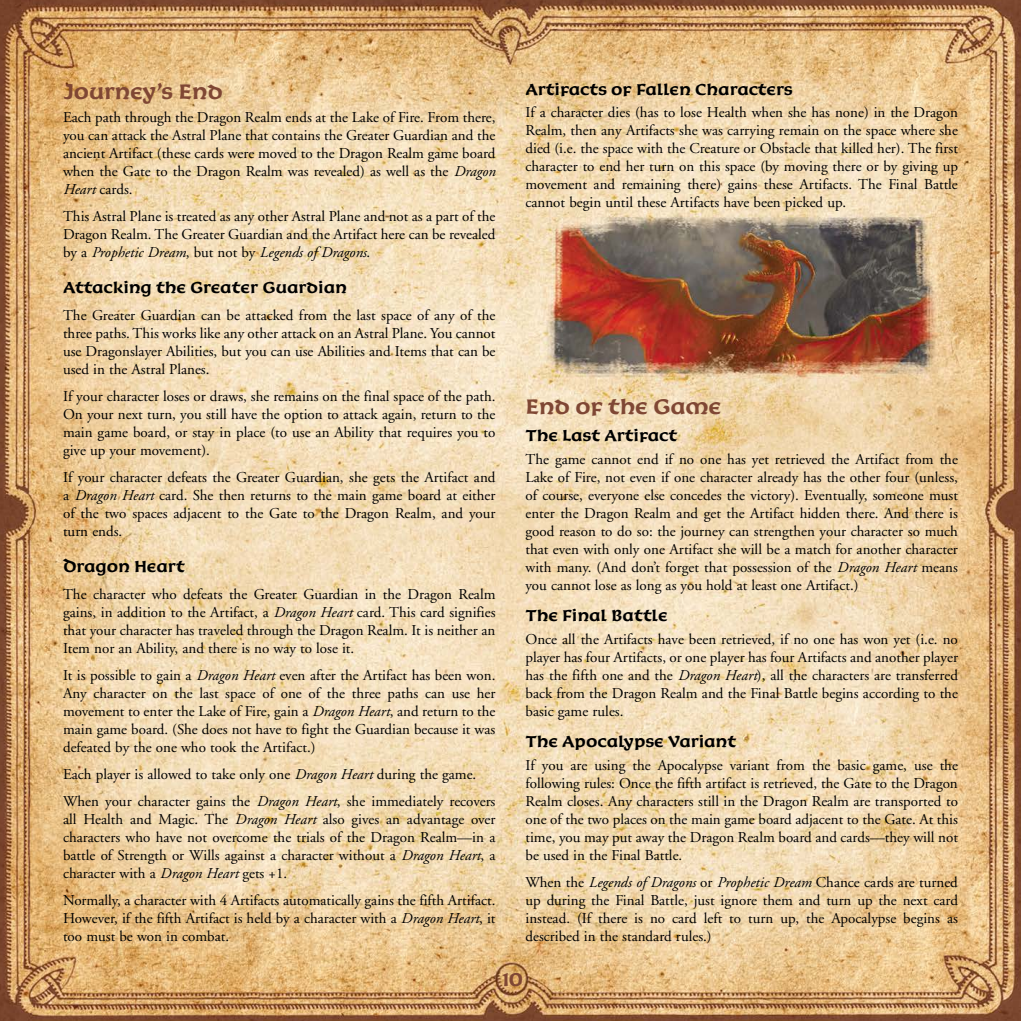
<style>
.page{position:relative;width:1021px;height:1021px;background:#fff}
.page>*{position:absolute;margin:0;border:0;box-sizing:border-box;transform-origin:0 0}
.t1{font:24px "Korigan ITCTT Bold";letter-spacing:-.005em;color:#7f4734}
.t2{font:21px "Korigan ITCTT Bold";color:#7f4734}
.t3{font:18px "Korigan ITCTT Bold";color:#000}
.t4{font:15px/18px "Adobe Garamond";color:#000;text-align:justify}
.s1{font-style:italic}
</style>
<div class="page">
<img style="left:0;top:0;width:1020px;height:1020px">
<h1 class="t1" style="left:63px;top:78px;width:161px">Journey’s End</h1>
<p class="t4" style="left:63px;top:108px;width:434px">Each path through the Dragon Realm ends at the Lake of Fire. From there, you can attack the Astral Plane that contains the Greater Guardian and the ancient Artifact (these cards were moved to the Dragon Realm game board when the Gate to the Dragon Realm was revealed) as well as the <span class="s1">Dragon Heart</span> cards.</p>
<p class="t4" style="left:63px;top:207px;width:434px">This Astral Plane is treated as any other Astral Plane and not as a part of the Dragon Realm. The Greater Guardian and the Artifact here can be revealed by a <span class="s1">Prophetic Dream</span>, but not by <span class="s1">Legends of Dragons</span>.</p>
<p class="t3" style="left:63px;top:277px;width:285px">Attacking the Greater Guardian</p>
<p class="t4" style="left:63px;top:306px;width:434px">The Greater Guardian can be attacked from the last space of any of the three paths. This works like any other attack on an Astral Plane. You cannot use Dragonslayer Abilities, but you can use Abilities and Items that can be used in the Astral Planes.</p>
<p class="t4" style="left:63px;top:387px;width:434px">If your character loses or draws, she remains on the final space of the path.<br>On your next turn, you still have the option to attack again, return to the main game board, or stay in place (to use an Ability that requires you to give up your movement).</p>
<p class="t4" style="left:63px;top:468px;width:434px">If your character defeats the Greater Guardian, she gets the Artifact and a <span class="s1">Dragon Heart</span> card. She then returns to the main game board at either of the two spaces adjacent to the Gate to the Dragon Realm, and your turn ends.</p>
<p class="t3" style="left:63px;top:556px;width:123px">Dragon Heart</p>
<p class="t4" style="left:63px;top:585px;width:434px">The character who defeats the Greater Guardian in the Dragon Realm gains, in addition to the Artifact, a <span class="s1">Dragon Heart</span> card. This card signifies that your character has traveled through the Dragon Realm. It is neither an Item nor an Ability, and there is no way to lose it.</p>
<p class="t4" style="left:63px;top:666px;width:434px">It is possible to gain a <span class="s1">Dragon Heart</span> even after the Artifact has been won.<br>Any character on the last space of one of the three paths can use her movement to enter the Lake of Fire, gain a <span class="s1">Dragon Heart</span>, and return to the main game board. (She does not have to fight the Guardian because it was defeated by the one who took the Artifact.)</p>
<p class="t4" style="left:63px;top:761px;width:434px;line-height:27px">Each player is allowed to take only one <span class="s1">Dragon Heart</span> during the game.<br>When your character gains the <span class="s1">Dragon Heart</span>, she immediately recovers</p>
<p class="t4" style="left:63px;top:810px;width:434px">all Health and Magic. The <span class="s1">Dragon Heart</span> also gives an advantage over characters who have not overcome the trials of the Dragon Realm—in a battle of Strength or Wills against a character without a <span class="s1">Dragon Heart</span>, a character with a <span class="s1">Dragon Heart</span> gets +1.</p>
<p class="t4" style="left:63px;top:891px;width:434px">Normally, a character with 4 Artifacts automatically gains the fifth Artifact.<br>However, if the fifth Artifact is held by a character with a <span class="s1">Dragon Heart</span>, it too must be won in combat.</p>
<p class="t3" style="left:525px;top:79px;width:269px">Artifacts of Fallen Characters</p>
<p class="t4" style="left:525px;top:104px;width:434px">If a character dies (has to lose Health when she has none) in the Dragon Realm, then any Artifacts she was carrying remain on the space where she died (i.e. the space with the Creature or Obstacle that killed her). The first character to end her turn on this space (by moving there or by giving up movement and remaining there) gains these Artifacts. The Final Battle cannot begin until these Artifacts have been picked up.</p>
<h1 class="t1" style="left:525px;top:393px;width:197px">End of the Game</h1>
<p class="t3" style="left:525px;top:426px;width:153px">The Last Artifact</p>
<p class="t4" style="left:525px;top:450px;width:434px">The game cannot end if no one has yet retrieved the Artifact from the Lake of Fire, not even if one character already has the other four (unless, of course, everyone else concedes the victory). Eventually, someone must enter the Dragon Realm and get the Artifact hidden there. And there is good reason to do so: the journey can strengthen your character so much that even with only one Artifact she will be a match for another character with many. (And don’t forget that possession of the <span class="s1">Dragon Heart</span> means you cannot lose as long as you hold at least one Artifact.)</p>
<p class="t3" style="left:525px;top:606px;width:143px">The Final Battle</p>
<p class="t4" style="left:525px;top:630px;width:434px">Once all the Artifacts have been retrieved, if no one has won yet (i.e. no player has four Artifacts, or one player has four Artifacts and another player has the fifth one and the <span class="s1">Dragon Heart</span>), all the characters are transferred back from the Dragon Realm and the Final Battle begins according to the basic game rules.</p>
<p class="t3" style="left:525px;top:732px;width:212px">The Apocalypse Variant</p>
<p class="t4" style="left:525px;top:756px;width:434px">If you are using the Apocalypse variant from the basic game, use the following rules: Once the fifth artifact is retrieved, the Gate to the Dragon Realm closes. Any characters still in the Dragon Realm are transported to one of the two places on the main game board adjacent to the Gate. At this time, you may put away the Dragon Realm board and cards—they will not be used in the Final Battle.</p>
<p class="t4" style="left:525px;top:873px;width:434px">When the <span class="s1">Legends of Dragons</span> or <span class="s1">Prophetic Dream</span> Chance cards are turned up during the Final Battle, just ignore them and turn up the next card instead. (If there is no card left to turn up, the Apocalypse begins as described in the standard rules.)</p>
<h2 class="t2" style="left:501px;top:968px;width:23px">10</h2>
</div>
